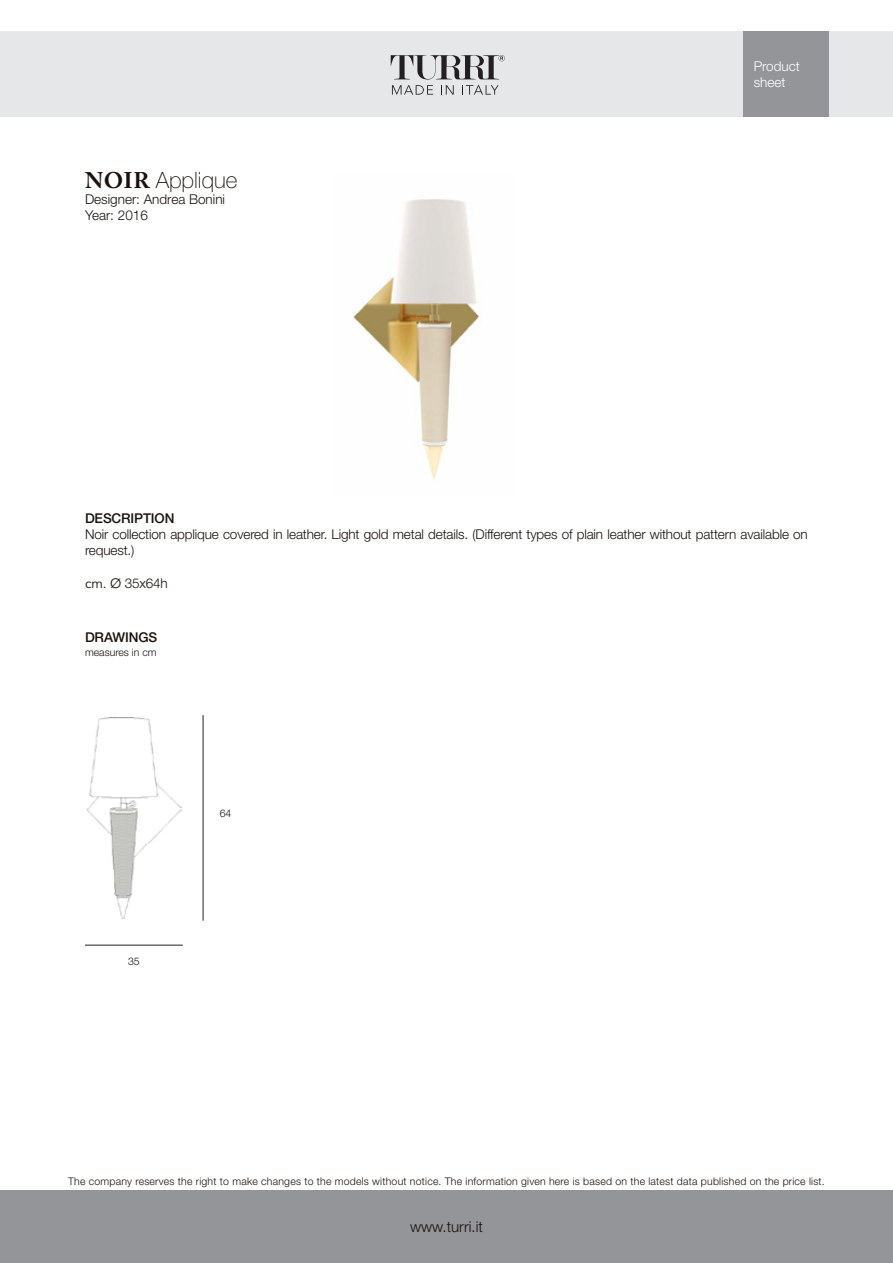
<style>
.page{position:relative;width:893px;height:1263px;background:#fff}
.page>*{position:absolute;margin:0;border:0;box-sizing:border-box;transform-origin:0 0}
.t1{font:100 22.5px "Helvetica Neue";color:#1a110d}
.t2{font:300 15px "Helvetica Neue";color:#1a110d}
.t3{font:300 13.5px/16.2px "Helvetica Neue";letter-spacing:-.01em;color:#1a110d}
.t4{font:500 13.5px "Helvetica Neue";letter-spacing:-.01em;color:#1a110d}
.t5{font:300 13.5px/16.2px "Helvetica Neue";color:#fff}
.t6{font:300 10.5px "Helvetica Neue";letter-spacing:.02em;color:#1a110d}
.t7{font:300 10.5px "Helvetica Neue";color:#1a110d}
.s1{font-family:"Adobe Caslon Pro";font-weight:700}
.s2{font-family:"Avenir";font-weight:400}
</style>
<div class="page">
<div style="left:0;top:32px;width:893px;height:85px;background:#e6e7e9"></div>
<div style="left:0;top:1191px;width:893px;height:72px;background:#939598"></div>
<div style="left:743px;top:32px;width:85px;height:85px;background:#939598"></div>
<svg style="left:391px;top:55px;width:114px;height:40px"></svg>
<img style="left:353px;top:199px;width:127px;height:282px">
<hr style="left:85px;top:945px;width:98px;height:1px;background:#231f20">
<hr style="left:203px;top:715px;width:1px;height:206px;background:#231f20">
<img style="left:87px;top:718px;width:95px;height:200px">
<p class="t1" style="left:85px;top:167px;width:154px"><span class="s1">NOIR</span> Applique</p>
<p class="t3" style="left:85px;top:191px;width:142px">Designer: Andrea Bonini</p>
<p class="t3" style="left:85px;top:207px;width:64px">Year: 2016</p>
<p class="t5" style="left:754px;top:58px;width:48px">Product sheet</p>
<p class="t4" style="left:85px;top:510px;width:91px">DESCRIPTION</p>
<p class="t3" style="left:85px;top:526px;width:724px">Noir collection applique covered in leather. Light gold metal details. (Different types of plain leather without pattern available on request.)</p>
<p class="t3" style="left:85px;top:574px;width:84px"><span class="s2">cm. Ø</span> 35x64h</p>
<p class="t4" style="left:85px;top:629px;width:74px">DRAWINGS</p>
<p class="t7" style="left:85px;top:645px;width:73px">measures in cm</p>
<p class="t6" style="left:128px;top:955px;width:13px">35</p>
<p class="t6" style="left:220px;top:807px;width:13px">64</p>
<p class="t6" style="left:68px;top:1175px;width:758px">The company reserves the right to make changes to the models without notice. The information given here is based on the latest data published on the price list.</p>
<p class="t2" style="left:410px;top:1217px;width:74px">www.turri.it</p>
</div>
